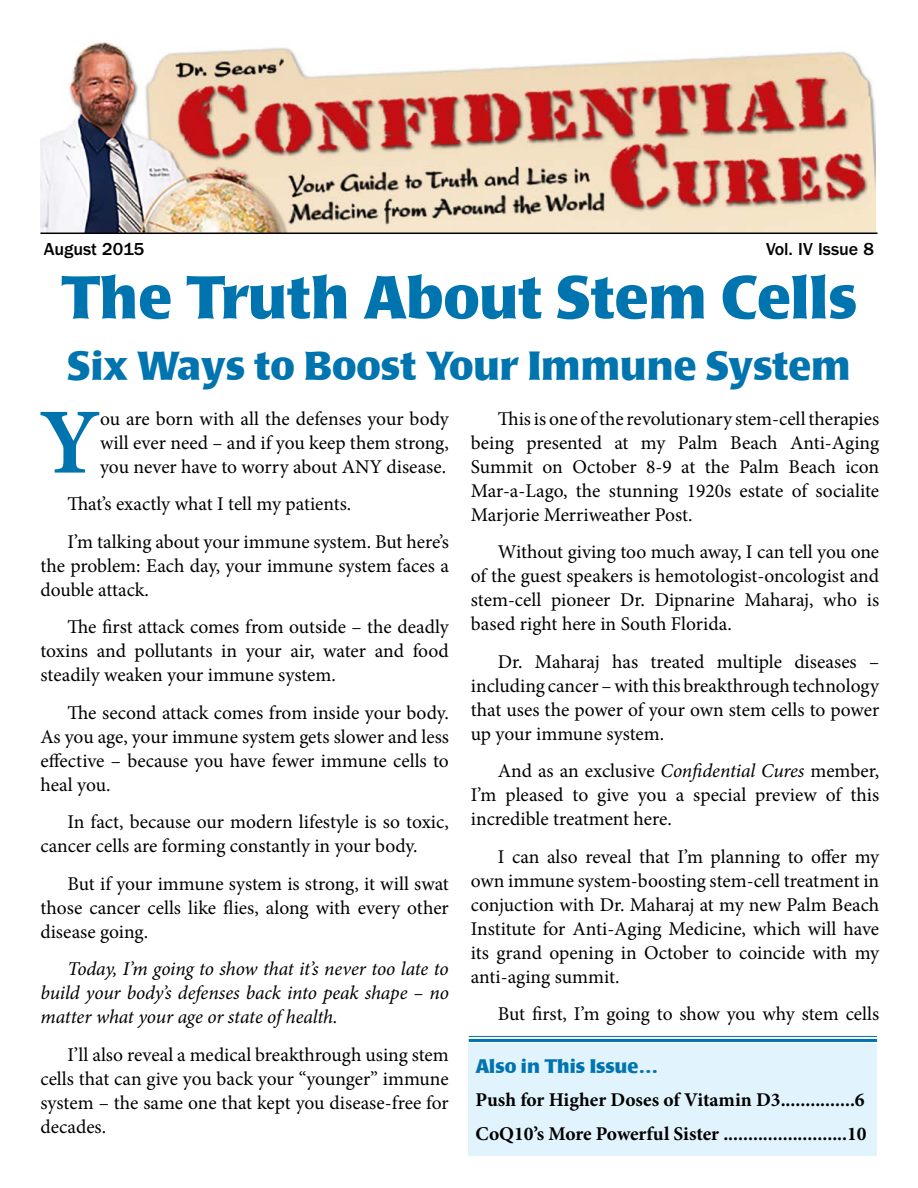
<style>
.page{position:relative;width:918px;height:1188px;background:#fff}
.page>*{position:absolute;margin:0;border:0;box-sizing:border-box;transform-origin:0 0}
.t1{font:700 93.3px "Minion Pro";color:#0074af}
.t2{font:60px "Poppl Laudatio Bold";color:#0074af}
.t3{font:40.5px "Poppl Laudatio Bold";color:#0074af}
.t4{font:19.5px/24px "Minion Pro";color:#000;text-align:justify}
.t5{font:italic 19.5px/24px "Minion Pro";letter-spacing:-.01em;color:#000;text-align:justify}
.t6{font:700 19.5px/34.5px "Minion Pro";color:#000}
.t7{font:19.5px "Poppl Laudatio Bold";color:#0074af}
.t8{font:500 18px "ITC Franklin Gothic Std";color:#000}
.s1{font-style:italic}
</style>
<div class="page">
<img style="left:40px;top:40px;width:836px;height:193px">
<hr style="left:40px;top:233px;width:838px;height:1px;background:#000">
<div style="left:469px;top:1043px;width:408px;height:113px;background:#e1f4fd"></div>
<hr style="left:469px;top:1039px;width:408px;height:3px;background:#0074af">
<hr style="left:469px;top:1036px;width:408px;height:1px;background:#0074af">
<p class="t8" style="left:44px;top:239px;width:102px">August 2015</p>
<p class="t8" style="left:766px;top:239px;width:110px">Vol. IV Issue 8</p>
<h2 class="t2" style="left:61px;top:264px;width:798px">The Truth About Stem Cells</h2>
<h3 class="t3" style="left:67px;top:343px;width:785px">Six Ways to Boost Your Immune System</h3>
<h1 class="t1" style="left:39px;top:377px;width:63px">Y</h1>
<p class="t4" style="left:100px;top:406px;width:350px">ou are born with all the defenses your body will ever need – and if you keep them strong, you never have to worry about ANY disease.</p>
<p class="t4" style="left:67px;top:485px;width:383px;line-height:37.5px">That’s exactly what I tell my patients.<br>I’m talking about your immune system. But here’s</p>
<p class="t4" style="left:40px;top:553px;width:410px">the problem: Each day, your immune system faces a double attack.</p>
<p class="t4" style="left:40px;top:615px;width:410px;text-indent:27px">The first attack comes from outside – the deadly toxins and pollutants in your air, water and food steadily weaken your immune system.</p>
<p class="t4" style="left:40px;top:700px;width:410px;text-indent:27px">The second attack comes from inside your body.<br>As you age, your immune system gets slower and less effective – because you have fewer immune cells to heal you.</p>
<p class="t4" style="left:40px;top:810px;width:410px;text-indent:27px">In fact, because our modern lifestyle is so toxic, cancer cells are forming constantly in your body.</p>
<p class="t4" style="left:40px;top:871px;width:410px;text-indent:27px">But if your immune system is strong, it will swat those cancer cells like flies, along with every other disease going.</p>
<p class="t5" style="left:40px;top:957px;width:410px;text-indent:27px">Today, I’m going to show that it’s never too late to build your body’s defenses back into peak shape – no matter what your age or state of health.</p>
<p class="t4" style="left:40px;top:1042px;width:410px;text-indent:27px">I’ll also reveal a medical breakthrough using stem cells that can give you back your “younger” immune system – the same one that kept you disease-free for decades.</p>
<p class="t4" style="left:471px;top:407px;width:410px;text-indent:27px">This is one of the revolutionary stem-cell therapies being presented at my Palm Beach Anti-Aging Summit on October 8-9 at the Palm Beach icon Mar-a-Lago, the stunning 1920s estate of socialite Marjorie Merriweather Post.</p>
<p class="t4" style="left:471px;top:540px;width:410px;text-indent:27px">Without giving too much away, I can tell you one of the guest speakers is hemotologist-oncologist and stem-cell pioneer Dr. Dipnarine Maharaj, who is based right here in South Florida.</p>
<p class="t4" style="left:471px;top:650px;width:410px;text-indent:27px">Dr. Maharaj has treated multiple diseases – including cancer – with this breakthrough technology that uses the power of your own stem cells to power up your immune system.</p>
<p class="t4" style="left:471px;top:759px;width:410px;text-indent:27px">And as an exclusive <span class="s1">Confidential Cures</span> member, I’m pleased to give you a special preview of this incredible treatment here.</p>
<p class="t4" style="left:471px;top:845px;width:410px;text-indent:27px">I can also reveal that I’m planning to offer my own immune system-boosting stem-cell treatment in conjuction with Dr. Maharaj at my new Palm Beach Institute for Anti-Aging Medicine, which will have its grand opening in October to coincide with my anti-aging summit.</p>
<p class="t4" style="left:498px;top:1002px;width:383px">But first, I’m going to show you why stem cells</p>
<p class="t7" style="left:475px;top:1055px;width:184px">Also in This Issue…</p>
<p class="t6" style="left:475px;top:1082px;width:393px">Push for Higher Doses of Vitamin D3...............6<br>CoQ10’s More Powerful Sister .........................10</p>
</div>
